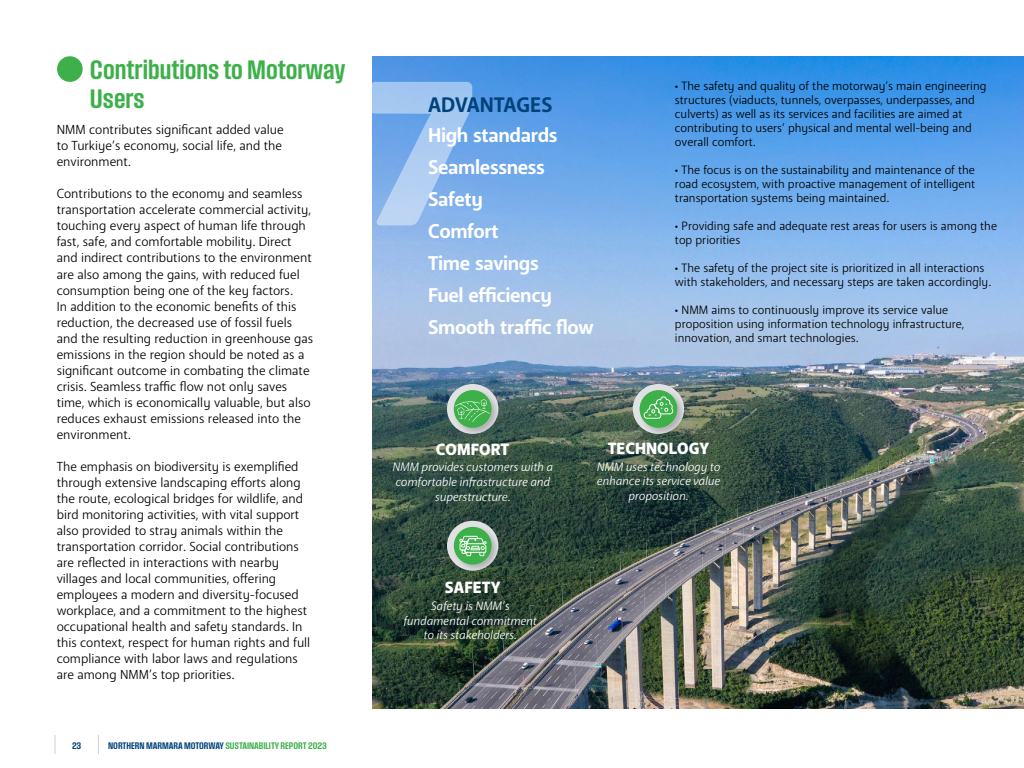
<style>
.page{position:relative;width:1024px;height:768px;background:#fff}
.page>*{position:absolute;margin:0;border:0;box-sizing:border-box;transform-origin:0 0}
.t1{font:28px/29px "Field Gothic No.44 Demi Cond";color:#3db04a}
.t2{font:700 20.9px "Anago";color:#00427a}
.t3{font:700 19.8px/32px "Anago";letter-spacing:-.02em;color:#fff}
.t4{font:900 16.2px "Anago";color:#fff}
.t5{font:13px/16px "Anago";color:#000}
.t6{font:italic 12.1px/14.6px "Anago";color:#fff;text-align:center}
.t7{font:12px/14px "Anago";color:#000}
.t8{font:10px "Field Gothic No.44 Demi Cond";letter-spacing:-.005em;color:#3db04a}
.t9{font:10px "Field Gothic No.44 Demi Cond";color:#00427a}
.s1{color:#00427a}
</style>
<div class="page">
<svg style="left:98px;top:735px;width:1px;height:19px"></svg>
<svg style="left:54px;top:735px;width:1px;height:19px"></svg>
<img style="left:373px;top:56px;width:651px;height:652px">
<div style="left:57px;top:56px;width:26px;height:26px;background:#3db04a;border-radius:50%"></div>
<div style="left:633px;top:384px;width:51px;height:50px;background:#e0e1e2;border-radius:50%"></div>
<div style="left:638px;top:388px;width:48px;height:48px;background:#000;opacity:.21"></div>
<div style="left:640px;top:390px;width:37px;height:38px;background:#3db04a;border-radius:50%"></div>
<svg style="left:644px;top:396px;width:29px;height:23px"></svg>
<div style="left:447px;top:384px;width:51px;height:50px;background:#e0e1e2;border-radius:50%"></div>
<div style="left:452px;top:388px;width:48px;height:48px;background:#000;opacity:.21"></div>
<div style="left:454px;top:390px;width:38px;height:38px;background:#3db04a;border-radius:50%"></div>
<svg style="left:455px;top:399px;width:35px;height:23px"></svg>
<div style="left:447px;top:521px;width:51px;height:50px;background:#e0e1e2;border-radius:50%"></div>
<div style="left:452px;top:525px;width:48px;height:48px;background:#000;opacity:.21"></div>
<div style="left:454px;top:527px;width:38px;height:38px;background:#3db04a;border-radius:50%"></div>
<svg style="left:459px;top:536px;width:28px;height:20px"></svg>
<svg style="left:372px;top:82px;width:100px;height:143px;background:#91bbed"></svg>
<h1 class="t1" style="left:90px;top:55px;width:257px">Contributions to Motorway<br>Users</h1>
<p class="t5" style="left:57px;top:122px;width:229px">NMM contributes significant added value to Turkiye’s economy, social life, and the environment.</p>
<p class="t5" style="left:57px;top:186px;width:258px">Contributions to the economy and seamless transportation accelerate commercial activity, touching every aspect of human life through fast, safe, and comfortable mobility. Direct and indirect contributions to the environment are also among the gains, with reduced fuel consumption being one of the key factors.<br>In addition to the economic benefits of this reduction, the decreased use of fossil fuels and the resulting reduction in greenhouse gas emissions in the region should be noted as a significant outcome in combating the climate crisis. Seamless traffic flow not only saves time, which is economically valuable, but also reduces exhaust emissions released into the environment.</p>
<p class="t5" style="left:57px;top:458px;width:255px">The emphasis on biodiversity is exemplified through extensive landscaping efforts along the route, ecological bridges for wildlife, and bird monitoring activities, with vital support also provided to stray animals within the transportation corridor. Social contributions are reflected in interactions with nearby villages and local communities, offering employees a modern and diversity-focused workplace, and a commitment to the highest occupational health and safety standards. In this context, respect for human rights and full compliance with labor laws and regulations are among NMM’s top priorities.</p>
<p class="t9" style="left:72px;top:740px;width:11px">23</p>
<p class="t8" style="left:108px;top:740px;width:220px"><span class="s1">NORTHERN MARMARA MOTORWAY</span> SUSTAINABILITY REPORT 2023</p>
<h2 class="t2" style="left:428px;top:91px;width:126px">ADVANTAGES</h2>
<h3 class="t3" style="left:428px;top:119px;width:167px">High standards<br>Seamlessness<br>Safety<br>Comfort<br>Time savings<br>Fuel efficiency<br>Smooth traffic flow</h3>
<p class="t7" style="left:675px;top:79px;width:313px">• The safety and quality of the motorway’s main engineering structures (viaducts, tunnels, overpasses, underpasses, and culverts) as well as its services and facilities are aimed at contributing to users’ physical and mental well-being and overall comfort.</p>
<p class="t7" style="left:675px;top:163px;width:302px;text-align:justify">• The focus is on the sustainability and maintenance of the road ecosystem, with proactive management of intelligent transportation systems being maintained.</p>
<p class="t7" style="left:675px;top:219px;width:324px">• Providing safe and adequate rest areas for users is among the top priorities</p>
<p class="t7" style="left:675px;top:261px;width:318px">• The safety of the project site is prioritized in all interactions with stakeholders, and necessary steps are taken accordingly.</p>
<p class="t7" style="left:675px;top:303px;width:291px">• NMM aims to continuously improve its service value proposition using information technology infrastructure, innovation, and smart technologies.</p>
<p class="t4" style="left:436px;top:439px;width:75px">COMFORT</p>
<p class="t4" style="left:608px;top:438px;width:103px">TECHNOLOGY</p>
<p class="t6" style="left:393px;top:460px;width:162px">NMM provides customers with a comfortable infrastructure and superstructure.</p>
<p class="t4" style="left:445px;top:578px;width:57px">SAFETY</p>
<p class="t6" style="left:403px;top:599px;width:135px">Safety is NMM’s fundamental commitment to its stakeholders.</p>
<p class="t6" style="left:597px;top:459px;width:125px">NMM uses technology to enhance its service value proposition.</p>
</div>
